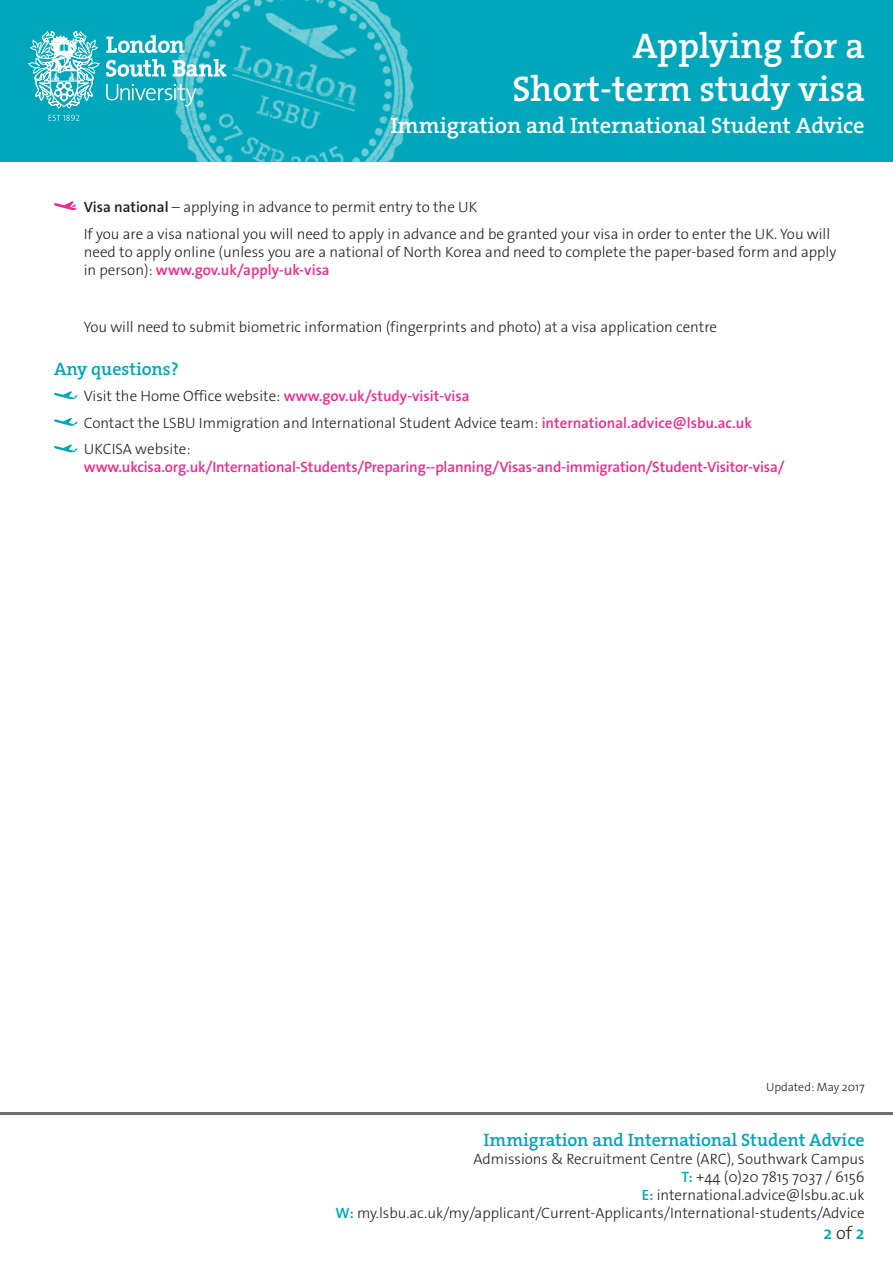
<style>
.page{position:relative;width:893px;height:1263px;background:#fff}
.page>*{position:absolute;margin:0;border:0;box-sizing:border-box;transform-origin:0 0}
.t1{font:35.85px/43px "The Serif HP6 Se Bld";color:#fff;text-align:right}
.t2{font:22.35px "The Serif HP6 Se Bld";color:#fff}
.t3{font:18px "The Serif HP6 Se Bld";color:#00a6b9}
.t4{font:600 18px "The Sans Os F";color:#00a6b9}
.t5{font:300 15px/18px "The Sans Os F";color:#231f20}
.t6{font:600 15px "The Sans Os F";letter-spacing:-.01em;color:#eb2c8f}
.t7{font:300 12px "The Sans Os F";color:#231f20}
.s1{font-weight:600}
.s2{font-weight:600;color:#eb2c8f}
.s3{font-weight:600;color:#00a6b9}
.s4{font-weight:300;color:#231f20}
</style>
<div class="page">
<div style="left:0;top:0;width:893px;height:161px;background:#00a6b9"></div>
<hr style="left:0;top:1112px;width:893px;height:3px;background:#6c6d70">
<svg style="left:28px;top:31px;width:72px;height:77px"></svg>
<svg style="left:49px;top:115px;width:30px;height:6px"></svg>
<svg style="left:106px;top:36px;width:13px;height:17px"></svg>
<svg style="left:106px;top:60px;width:13px;height:41px"></svg>
<img style="left:119px;top:0;width:338px;height:162px">
<svg style="left:54px;top:201px;width:23px;height:9px"></svg>
<svg style="left:54px;top:391px;width:24px;height:9px"></svg>
<svg style="left:54px;top:418px;width:24px;height:8px"></svg>
<svg style="left:54px;top:444px;width:24px;height:9px"></svg>
<h1 class="t1" style="left:512px;top:25px;width:354px">Applying for a<br>Short-term study visa</h1>
<h2 class="t2" style="left:390px;top:110px;width:476px">Immigration and International Student Advice</h2>
<p class="t5" style="left:84px;top:194px;width:748px;line-height:26.5px"><span class="s1">Visa national</span> – applying in advance to permit entry to the UK<br>If you are a visa national you will need to apply in advance and be granted your visa in order to enter the UK. You will</p>
<p class="t5" style="left:84px;top:243px;width:754px">need to apply online (unless you are a national of North Korea and need to complete the paper-based form and apply in person): <span class="s2">www.gov.uk/apply-uk-visa</span></p>
<p class="t5" style="left:84px;top:318px;width:635px">You will need to submit biometric information (fingerprints and photo) at a visa application centre</p>
<p class="t3" style="left:54px;top:357px;width:126px">Any questions?</p>
<p class="t5" style="left:84px;top:383px;width:670px;line-height:26.5px">Visit the Home Office website: <span class="s2">www.gov.uk/study-visit-visa<br></span>Contact the LSBU Immigration and International Student Advice team: <span class="s2">international.advice@lsbu.ac.uk<br></span>UKCISA website:</p>
<p class="t6" style="left:84px;top:457px;width:702px">www.ukcisa.org.uk/International-Students/Preparing--planning/Visas-and-immigration/Student-Visitor-visa/</p>
<p class="t7" style="left:766px;top:1079px;width:100px">Updated: May 2017</p>
<p class="t3" style="left:484px;top:1128px;width:382px">Immigration and International Student Advice</p>
<p class="t5" style="left:336px;top:1150px;width:531px;text-align:right">Admissions &amp; Recruitment Centre (ARC), Southwark Campus<br><span class="s3">T:</span> +44 (0)20 7815 7037 / 6156<br><span class="s3">E:</span> international.advice@lsbu.ac.uk<br><span class="s3">W:</span> my.lsbu.ac.uk/my/applicant/Current-Applicants/International-students/Advice</p>
<p class="t4" style="left:823px;top:1222px;width:43px">2 <span class="s4">of</span> 2</p>
</div>
